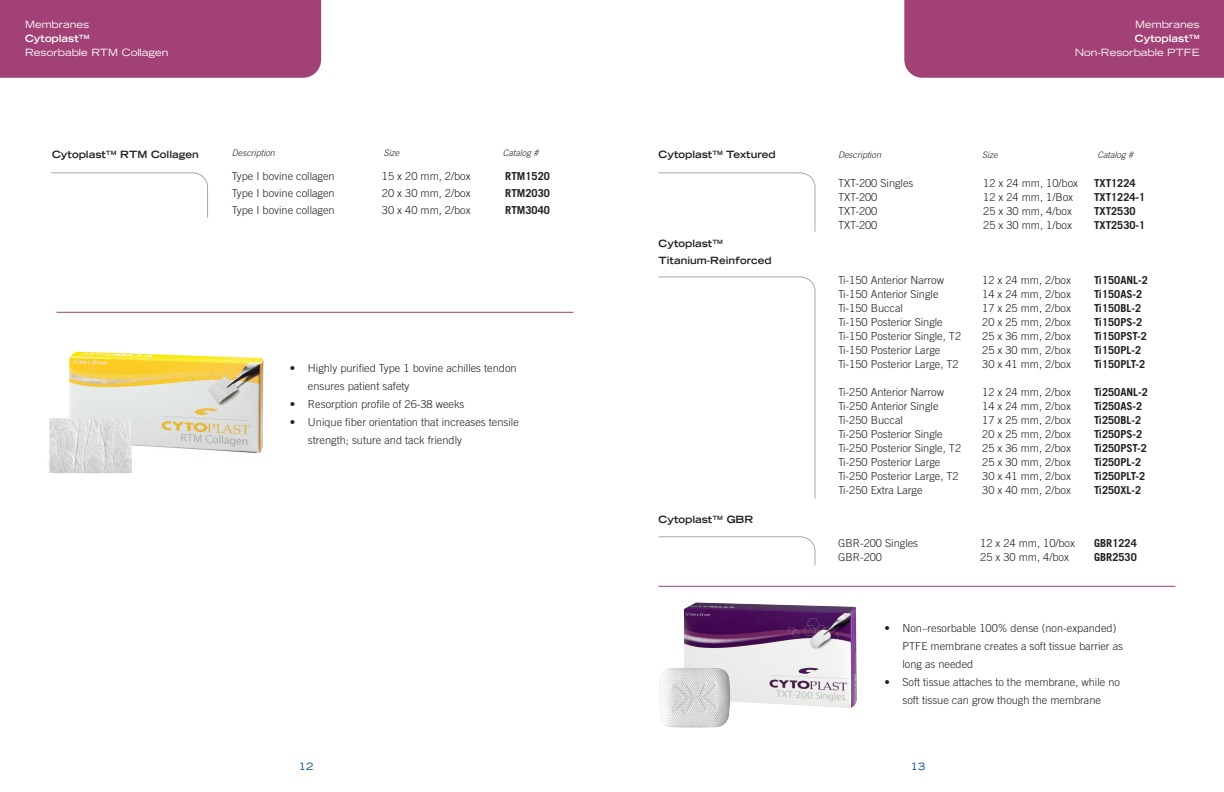
<style>
.page{position:relative;width:1224px;height:792px;background:#fff}
.page>*{position:absolute;margin:0;border:0;box-sizing:border-box;transform-origin:0 0}
.t1{font:300 11px/18px "Trade Gothic LT Std";color:#231f20}
.t2{font:700 11px "Trade Gothic LT Std";color:#231f20}
.t3{font:700 expanded 10px/16.5px "Trade Gothic LT Std";color:#231f20}
.t4{font:expanded 10px/14px "Trade Gothic LT Std";color:#fff;text-align:right}
.t5{font:expanded 10px "Trade Gothic LT Std";color:#00467e}
.t6{font:italic 300 9px "Trade Gothic LT Std";color:#231f20}
.s1{font-weight:700}
</style>
<div class="page">
<div style="left:0;top:0;width:321px;height:78px;background:#a14176"></div>
<div style="left:904px;top:0;width:320px;height:78px;background:#a14176"></div>
<hr style="left:51px;top:172px;width:142px;height:1px;background:#a8a9ad">
<svg style="left:191px;top:172px;width:17px;height:15px"></svg>
<hr style="left:207px;top:187px;width:1px;height:30px;background:#a8a9ad">
<hr style="left:659px;top:172px;width:142px;height:1px;background:#a8a9ad">
<svg style="left:799px;top:172px;width:17px;height:16px"></svg>
<hr style="left:814px;top:187px;width:1px;height:45px;background:#a8a9ad">
<hr style="left:659px;top:536px;width:142px;height:1px;background:#a8a9ad">
<svg style="left:799px;top:536px;width:17px;height:30px"></svg>
<hr style="left:659px;top:276px;width:142px;height:1px;background:#a8a9ad">
<svg style="left:799px;top:276px;width:17px;height:16px"></svg>
<hr style="left:814px;top:291px;width:1px;height:208px;background:#a8a9ad">
<hr style="left:56px;top:312px;width:517px;height:1px;background:#a14176">
<hr style="left:659px;top:586px;width:516px;height:1px;background:#a14176">
<img style="left:69px;top:351px;width:195px;height:102px">
<img style="left:49px;top:418px;width:84px;height:56px">
<img style="left:684px;top:602px;width:173px;height:106px">
<img style="left:659px;top:668px;width:71px;height:59px">
<p class="t4" style="left:25px;top:17px;width:145px;text-align:left">Membranes<br><span class="s1">Cytoplast</span><sup>TM<br></sup>Resorbable RTM Collagen</p>
<p class="t4" style="left:1075px;top:17px;width:126px">Membranes<br><span class="s1">Cytoplast</span><sup>TM<br></sup>Non-Resorbable PTFE</p>
<p class="t3" style="left:52px;top:146px;width:148px">Cytoplast<sup>TM</sup> RTM Collagen</p>
<p class="t6" style="left:384px;top:148px;width:17px">Size</p>
<p class="t6" style="left:503px;top:148px;width:37px">Catalog #</p>
<p class="t6" style="left:232px;top:148px;width:45px">Description</p>
<p class="t6" style="left:838px;top:149px;width:45px">Description</p>
<p class="t6" style="left:982px;top:149px;width:17px">Size</p>
<p class="t6" style="left:1098px;top:149px;width:37px">Catalog #</p>
<p class="t3" style="left:659px;top:146px;width:119px">Cytoplast<sup>TM</sup> Textured</p>
<p class="t1" style="left:232px;top:167px;width:104px">Type I bovine collagen</p>
<p class="t1" style="left:382px;top:167px;width:90px">15 x 20 mm, 2/box</p>
<p class="t2" style="left:505px;top:170px;width:46px">RTM1520</p>
<p class="t1" style="left:232px;top:184px;width:104px">Type I bovine collagen</p>
<p class="t1" style="left:382px;top:184px;width:90px">20 x 30 mm, 2/box</p>
<p class="t2" style="left:505px;top:187px;width:46px">RTM2030</p>
<p class="t1" style="left:232px;top:201px;width:104px">Type I bovine collagen</p>
<p class="t1" style="left:382px;top:201px;width:90px">30 x 40 mm, 2/box</p>
<p class="t2" style="left:505px;top:204px;width:46px">RTM3040</p>
<p class="t1" style="left:308px;top:358px;width:210px;text-indent:-18px">• Highly purified Type 1 bovine achilles tendon ensures patient safety</p>
<p class="t1" style="left:290px;top:394px;width:176px">• Resorption profile of 26-38 weeks</p>
<p class="t1" style="left:308px;top:412px;width:212px;text-indent:-18px">• Unique fiber orientation that increases tensile strength; suture and tack friendly</p>
<p class="t3" style="left:659px;top:235px;width:115px">Cytoplast<sup>TM<br></sup>Titanium-Reinforced</p>
<p class="t3" style="left:659px;top:511px;width:96px">Cytoplast<sup>TM</sup> GBR</p>
<p class="t1" style="left:838px;top:174px;width:77px">TXT-200 Singles</p>
<p class="t1" style="left:983px;top:174px;width:96px">12 x 24 mm, 10/box</p>
<p class="t2" style="left:1094px;top:176px;width:43px">TXT1224</p>
<p class="t1" style="left:838px;top:188px;width:41px">TXT-200</p>
<p class="t1" style="left:983px;top:188px;width:91px">12 x 24 mm, 1/Box</p>
<p class="t2" style="left:1094px;top:190px;width:53px">TXT1224-1</p>
<p class="t1" style="left:838px;top:202px;width:41px">TXT-200</p>
<p class="t1" style="left:983px;top:202px;width:90px">25 x 30 mm, 4/box</p>
<p class="t2" style="left:1094px;top:204px;width:43px">TXT2530</p>
<p class="t1" style="left:838px;top:216px;width:41px">TXT-200</p>
<p class="t1" style="left:983px;top:216px;width:90px">25 x 30 mm, 1/box</p>
<p class="t2" style="left:1094px;top:218px;width:53px">TXT2530-1</p>
<p class="t1" style="left:838px;top:271px;width:107px">Ti-150 Anterior Narrow</p>
<p class="t1" style="left:982px;top:271px;width:90px">12 x 24 mm, 2/box</p>
<p class="t2" style="left:1094px;top:274px;width:55px">Ti150ANL-2</p>
<p class="t1" style="left:838px;top:285px;width:102px">Ti-150 Anterior Single</p>
<p class="t1" style="left:982px;top:285px;width:90px">14 x 24 mm, 2/box</p>
<p class="t2" style="left:1094px;top:288px;width:50px">Ti150AS-2</p>
<p class="t1" style="left:838px;top:299px;width:67px">Ti-150 Buccal</p>
<p class="t1" style="left:982px;top:299px;width:90px">17 x 25 mm, 2/box</p>
<p class="t2" style="left:1094px;top:302px;width:49px">Ti150BL-2</p>
<p class="t1" style="left:838px;top:313px;width:106px">Ti-150 Posterior Single</p>
<p class="t1" style="left:982px;top:313px;width:90px">20 x 25 mm, 2/box</p>
<p class="t2" style="left:1094px;top:316px;width:50px">Ti150PS-2</p>
<p class="t1" style="left:838px;top:327px;width:125px">Ti-150 Posterior Single, T2</p>
<p class="t1" style="left:982px;top:327px;width:90px">25 x 36 mm, 2/box</p>
<p class="t2" style="left:1094px;top:330px;width:54px">Ti150PST-2</p>
<p class="t1" style="left:838px;top:341px;width:104px">Ti-150 Posterior Large</p>
<p class="t1" style="left:982px;top:341px;width:90px">25 x 30 mm, 2/box</p>
<p class="t2" style="left:1094px;top:344px;width:49px">Ti150PL-2</p>
<p class="t1" style="left:838px;top:355px;width:122px">Ti-150 Posterior Large, T2</p>
<p class="t1" style="left:982px;top:355px;width:90px">30 x 41 mm, 2/box</p>
<p class="t2" style="left:1094px;top:358px;width:53px">Ti150PLT-2</p>
<p class="t1" style="left:838px;top:383px;width:107px">Ti-250 Anterior Narrow</p>
<p class="t1" style="left:982px;top:383px;width:90px">12 x 24 mm, 2/box</p>
<p class="t2" style="left:1094px;top:386px;width:55px">Ti250ANL-2</p>
<p class="t1" style="left:838px;top:397px;width:102px">Ti-250 Anterior Single</p>
<p class="t1" style="left:982px;top:397px;width:90px">14 x 24 mm, 2/box</p>
<p class="t2" style="left:1094px;top:400px;width:50px">Ti250AS-2</p>
<p class="t1" style="left:838px;top:411px;width:67px">Ti-250 Buccal</p>
<p class="t1" style="left:982px;top:411px;width:90px">17 x 25 mm, 2/box</p>
<p class="t2" style="left:1094px;top:414px;width:49px">Ti250BL-2</p>
<p class="t1" style="left:838px;top:425px;width:106px">Ti-250 Posterior Single</p>
<p class="t1" style="left:982px;top:425px;width:90px">20 x 25 mm, 2/box</p>
<p class="t2" style="left:1094px;top:428px;width:50px">Ti250PS-2</p>
<p class="t1" style="left:838px;top:439px;width:125px">Ti-250 Posterior Single, T2</p>
<p class="t1" style="left:982px;top:439px;width:90px">25 x 36 mm, 2/box</p>
<p class="t2" style="left:1094px;top:442px;width:54px">Ti250PST-2</p>
<p class="t1" style="left:838px;top:453px;width:104px">Ti-250 Posterior Large</p>
<p class="t1" style="left:982px;top:453px;width:90px">25 x 30 mm, 2/box</p>
<p class="t2" style="left:1094px;top:456px;width:49px">Ti250PL-2</p>
<p class="t1" style="left:838px;top:467px;width:122px">Ti-250 Posterior Large, T2</p>
<p class="t1" style="left:982px;top:467px;width:90px">30 x 41 mm, 2/box</p>
<p class="t2" style="left:1094px;top:470px;width:53px">Ti250PLT-2</p>
<p class="t1" style="left:838px;top:481px;width:86px">Ti-250 Extra Large</p>
<p class="t1" style="left:982px;top:481px;width:90px">30 x 40 mm, 2/box</p>
<p class="t2" style="left:1094px;top:484px;width:49px">Ti250XL-2</p>
<p class="t1" style="left:838px;top:534px;width:82px">GBR-200 Singles</p>
<p class="t1" style="left:980px;top:534px;width:96px">12 x 24 mm, 10/box</p>
<p class="t2" style="left:1094px;top:537px;width:44px">GBR1224</p>
<p class="t1" style="left:838px;top:548px;width:46px">GBR-200</p>
<p class="t1" style="left:980px;top:548px;width:90px">25 x 30 mm, 4/box</p>
<p class="t2" style="left:1094px;top:551px;width:44px">GBR2530</p>
<p class="t1" style="left:902px;top:619px;width:222px;text-indent:-18px">• Non–resorbable 100% dense (non-expanded)<br>PTFE membrane creates a soft tissue barrier as long as needed</p>
<p class="t1" style="left:884px;top:673px;width:237px;text-align:center">• Soft tissue attaches to the membrane, while no soft tissue can grow though the membrane</p>
<p class="t5" style="left:299px;top:760px;width:16px">12</p>
<p class="t5" style="left:911px;top:760px;width:16px">13</p>
</div>
